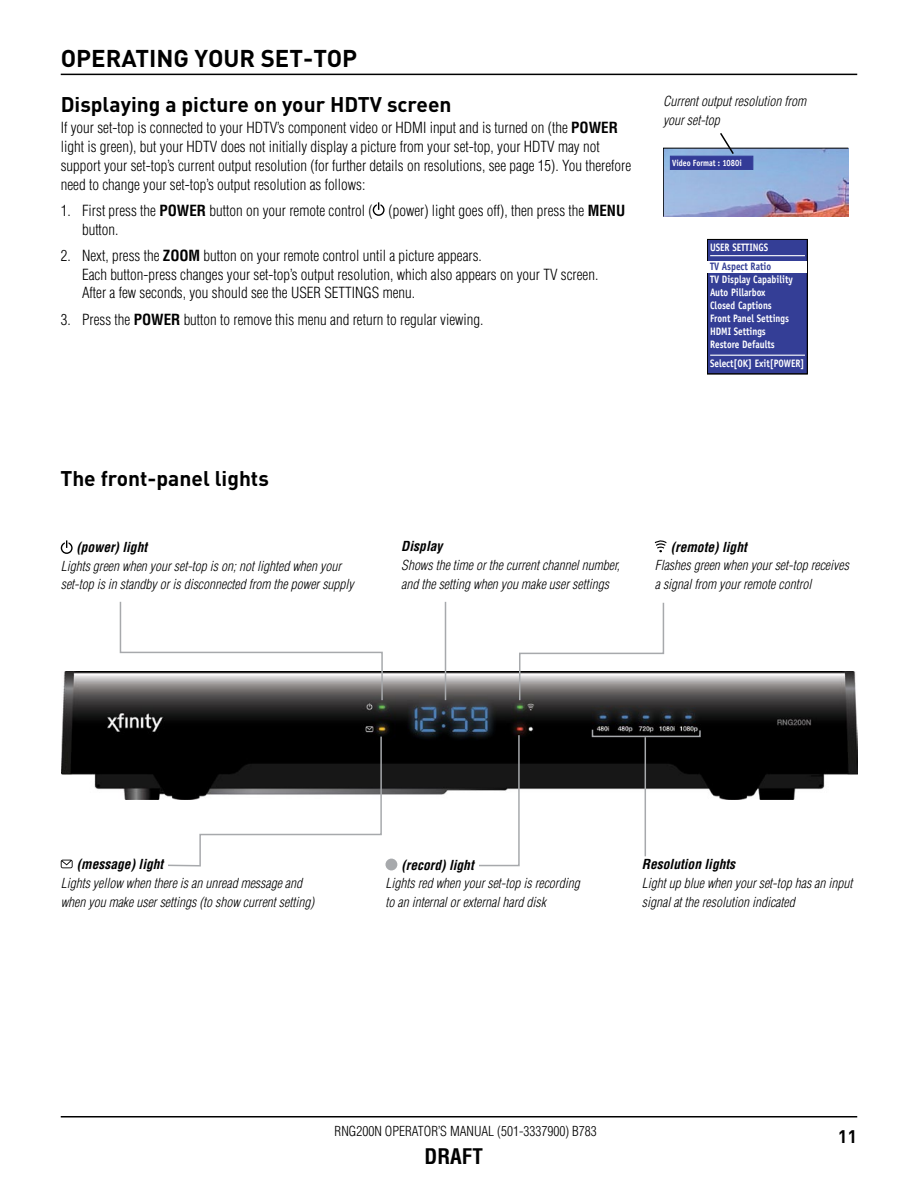
<style>
.page{position:relative;width:918px;height:1188px;background:#fff}
.page>*{position:absolute;margin:0;border:0;box-sizing:border-box;transform-origin:0 0}
.t1{font:700 24px "DIN";color:#000}
.t2{font:700 21px "DIN";color:#000}
.t3{font:700 condensed 21px "Helvetica";color:#000}
.t4{font:700 18px "DIN";color:#000}
.t5{font:300 condensed 15px/18.8px "Helvetica";color:#000}
.t6{font:italic 300 condensed 13.5px/18.8px "Helvetica";color:#000}
.t7{font:italic 700 condensed 13.5px "Helvetica";color:#000}
.t8{font:300 condensed 13.5px "Helvetica";color:#000}
.t9{font:700 10.8px/12.9px "Officina Sans";color:#fff;scale:.85 1}
.t10{font:700 10.8px "Officina Sans";color:#343e96;scale:.85 1}
.t11{font:700 9px "Officina Sans";color:#fff;scale:.85 1}
.s1{font-weight:700}
</style>
<div class="page">
<hr style="left:61px;top:1116px;width:796px;height:2px;background:#000">
<hr style="left:61px;top:74px;width:796px;height:1px;background:#000">
<img style="left:62px;top:672px;width:795px;height:128px">
<svg style="left:478px;top:734px;width:42px;height:133px"></svg>
<svg style="left:518px;top:602px;width:147px;height:100px"></svg>
<svg style="left:591px;top:728px;width:110px;height:10px"></svg>
<hr style="left:645px;top:737px;width:1px;height:119px;background:#a7a9ac">
<div style="left:707px;top:239px;width:101px;height:135px;background:#343e96"></div>
<div style="left:707px;top:239px;width:101px;height:135px;border:1px solid #000"></div>
<div style="left:708px;top:261px;width:99px;height:12px;background:#fff"></div>
<hr style="left:710px;top:255px;width:95px;height:1px;background:#fff">
<hr style="left:710px;top:355px;width:95px;height:1px;background:#fff">
<svg style="left:663px;top:133px;width:185px;height:84px"></svg>
<svg style="left:373px;top:202px;width:12px;height:14px"></svg>
<svg style="left:61px;top:540px;width:12px;height:14px"></svg>
<svg style="left:655px;top:540px;width:12px;height:12px"></svg>
<svg style="left:61px;top:860px;width:12px;height:8px"></svg>
<div style="left:386px;top:859px;width:11px;height:11px;background:#a7a9ac;border-radius:50%"></div>
<svg style="left:167px;top:735px;width:216px;height:132px"></svg>
<hr style="left:445px;top:602px;width:1px;height:98px;background:#a7a9ac">
<svg style="left:119px;top:601px;width:265px;height:101px"></svg>
<h1 class="t1" style="left:61px;top:42px;width:298px">OPERATING YOUR SET-TOP</h1>
<h2 class="t2" style="left:61px;top:90px;width:392px">Displaying a picture on your HDTV screen</h2>
<p class="t5" style="left:61px;top:118px;width:572px">If your set-top is connected to your HDTV’s component video or HDMI input and is turned on (the <span class="s1">POWER </span>light is green), but your HDTV does not initially display a picture from your set-top, your HDTV may not support your set-top’s current output resolution (for further details on resolutions, see page 15). You therefore need to change your set-top’s output resolution as follows:</p>
<p class="t5" style="left:82px;top:201px;width:545px;text-indent:-21px">1. First press the <span class="s1">POWER</span> button on your remote control ( (power) light goes off), then press the <span class="s1">MENU </span>button.</p>
<p class="t5" style="left:82px;top:246px;width:518px;text-indent:-21px">2. Next, press the <span class="s1">ZOOM</span> button on your remote control until a picture appears.<br>Each button-press changes your set-top’s output resolution, which also appears on your TV screen.<br>After a few seconds, you should see the USER SETTINGS menu.</p>
<p class="t5" style="left:61px;top:310px;width:424px">3. Press the <span class="s1">POWER</span> button to remove this menu and return to regular viewing.</p>
<p class="t6" style="left:663px;top:92px;width:145px">Current output resolution from your set-top</p>
<p class="t11" style="left:672px;top:157px;width:83px">Video Format : 1080i</p>
<p class="t9" style="left:710px;top:240px;width:70px">USER SETTINGS</p>
<p class="t10" style="left:710px;top:260px;width:73px">TV Aspect Ratio</p>
<p class="t9" style="left:710px;top:273px;width:99px">TV Display Capability<br>Auto Pillarbox<br>Closed Captions<br>Front Panel Settings<br>HDMI Settings<br>Restore Defaults</p>
<p class="t9" style="left:710px;top:357px;width:113px">Select[OK] Exit[POWER]</p>
<h2 class="t2" style="left:60px;top:465px;width:210px">The front-panel lights</h2>
<p class="t7" style="left:76px;top:539px;width:72px">(power) light</p>
<p class="t6" style="left:61px;top:556px;width:295px">Lights green when your set-top is on; not lighted when your set-top is in standby or is disconnected from the power supply</p>
<p class="t7" style="left:401px;top:538px;width:43px">Display</p>
<p class="t6" style="left:401px;top:556px;width:220px">Shows the time or the current channel number, and the setting when you make user settings</p>
<p class="t7" style="left:671px;top:538px;width:78px">(remote) light</p>
<p class="t6" style="left:655px;top:556px;width:196px">Flashes green when your set-top receives a signal from your remote control</p>
<p class="t7" style="left:77px;top:856px;width:88px">(message) light</p>
<p class="t6" style="left:61px;top:874px;width:255px">Lights yellow when there is an unread message and when you make user settings (to show current setting)</p>
<p class="t7" style="left:401px;top:856px;width:74px">(record) light</p>
<p class="t6" style="left:386px;top:874px;width:196px">Lights red when your set-top is recording to an internal or external hard disk</p>
<p class="t7" style="left:642px;top:856px;width:95px">Resolution lights</p>
<p class="t6" style="left:642px;top:874px;width:212px">Light up blue when your set-top has an input signal at the resolution indicated</p>
<p class="t8" style="left:335px;top:1123px;width:264px">RNG200N OPERATOR’S MANUAL (501-3337900) B783</p>
<h2 class="t3" style="left:425px;top:1143px;width:60px">DRAFT</h2>
<p class="t4" style="left:838px;top:1125px;width:21px">11</p>
</div>
